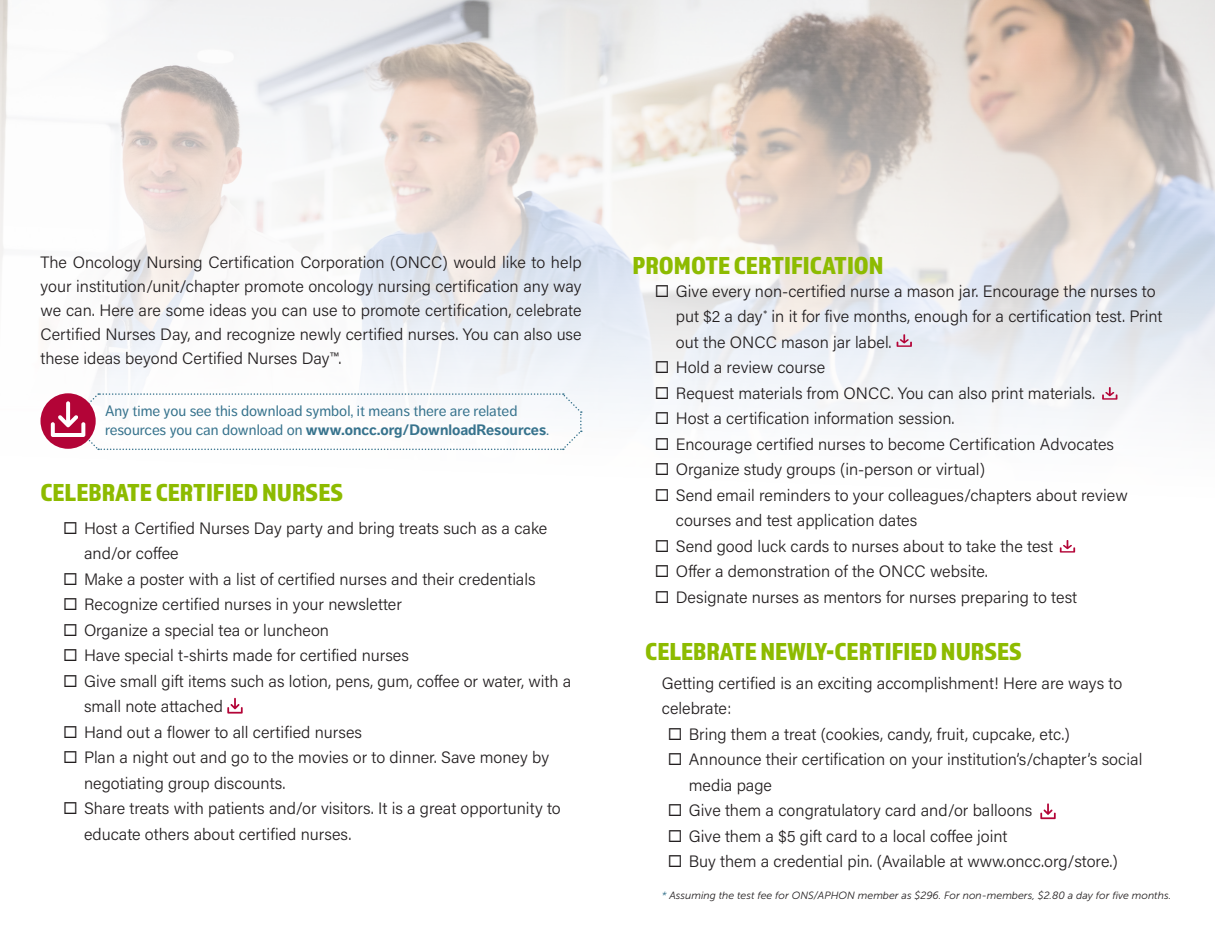
<style>
.page{position:relative;width:1215px;height:945px;background:#fff}
.page>*{position:absolute;margin:0;border:0;box-sizing:border-box;transform-origin:0 0}
.t1{font:25.5px "Almaq Refined";color:#8dbb00}
.Paragraph_Style_1{font:300 16.5px/25.5px "Acumin Pro";color:#231f20}
.t2{font:15px/19.5px "Dagny Pro";color:#37738d}
.t3{font:italic 10.5px "Museo Sans 300";color:#231f20}
.s1{font-weight:700}
.s2{color:#37738d}
</style>
<div class="page">
<img style="left:0;top:0;width:1215px;height:552px">
<div style="left:41px;top:393px;width:55px;height:56px;background:#b30437;border-radius:50%"></div>
<svg style="left:51px;top:393px;width:531px;height:57px"></svg>
<svg style="left:1102px;top:387px;width:15px;height:13px"></svg>
<svg style="left:1060px;top:540px;width:15px;height:13px"></svg>
<svg style="left:227px;top:698px;width:16px;height:16px"></svg>
<svg style="left:1040px;top:803px;width:16px;height:16px"></svg>
<svg style="left:897px;top:334px;width:15px;height:13px"></svg>
<svg style="left:64px;top:522px;width:12px;height:12px"></svg>
<svg style="left:656px;top:285px;width:12px;height:12px"></svg>
<svg style="left:656px;top:361px;width:12px;height:12px"></svg>
<svg style="left:656px;top:387px;width:12px;height:12px"></svg>
<svg style="left:656px;top:412px;width:12px;height:12px"></svg>
<svg style="left:656px;top:438px;width:12px;height:12px"></svg>
<svg style="left:656px;top:463px;width:12px;height:12px"></svg>
<svg style="left:656px;top:489px;width:12px;height:12px"></svg>
<svg style="left:656px;top:540px;width:12px;height:12px"></svg>
<p class="Paragraph_Style_1" style="left:40px;top:250px;width:543px;line-height:24px;text-align:justify">The Oncology Nursing Certification Corporation (ONCC) would like to help your institution/unit/chapter promote oncology nursing certification any way we can. Here are some ideas you can use to promote certification, celebrate Certified Nurses Day, and recognize newly certified nurses. You can also use these ideas beyond Certified Nurses Day™.</p>
<p class="t2" style="left:105px;top:401px;width:446px">Any time you see this download symbol, it means there are related resources you can download on <span class="s1">www.oncc.org/DownloadResources</span>.</p>
<p class="t1" style="left:40px;top:478px;width:304px">CELEBRATE CERTIFIED NURSES</p>
<p class="Paragraph_Style_1" style="left:84px;top:515px;width:465px">Host a Certified Nurses Day party and bring treats such as a cake and/or coffee</p>
<p class="Paragraph_Style_1" style="left:84px;top:566px;width:453px">Make a poster with a list of certified nurses and their credentials</p>
<p class="Paragraph_Style_1" style="left:84px;top:591px;width:319px">Recognize certified nurses in your newsletter</p>
<p class="Paragraph_Style_1" style="left:84px;top:617px;width:247px">Organize a special tea or luncheon</p>
<p class="Paragraph_Style_1" style="left:84px;top:642px;width:327px">Have special t-shirts made for certified nurses</p>
<p class="Paragraph_Style_1" style="left:84px;top:668px;width:489px">Give small gift items such as lotion, pens, gum, coffee or water, with a small note attached</p>
<p class="Paragraph_Style_1" style="left:84px;top:719px;width:280px">Hand out a flower to all certified nurses</p>
<p class="Paragraph_Style_1" style="left:84px;top:744px;width:467px">Plan a night out and go to the movies or to dinner. Save money by negotiating group discounts.</p>
<p class="Paragraph_Style_1" style="left:84px;top:795px;width:478px">Share treats with patients and/or visitors. It is a great opportunity to educate others about certified nurses.</p>
<p class="t1" style="left:632px;top:250px;width:253px">PROMOTE CERTIFICATION</p>
<p class="Paragraph_Style_1" style="left:676px;top:278px;width:488px">Give every non-certified nurse a mason jar. Encourage the nurses to put $2 a day<sup>*</sup> in it for five months, enough for a certification test. Print out the ONCC mason jar label.</p>
<p class="Paragraph_Style_1" style="left:676px;top:354px;width:151px">Hold a review course</p>
<p class="Paragraph_Style_1" style="left:676px;top:380px;width:421px">Request materials from ONCC. You can also print materials.</p>
<p class="Paragraph_Style_1" style="left:676px;top:405px;width:280px">Host a certification information session.</p>
<p class="Paragraph_Style_1" style="left:676px;top:431px;width:440px">Encourage certified nurses to become Certification Advocates</p>
<p class="Paragraph_Style_1" style="left:676px;top:456px;width:311px">Organize study groups (in-person or virtual)</p>
<p class="Paragraph_Style_1" style="left:676px;top:482px;width:453px">Send email reminders to your colleagues/chapters about review courses and test application dates</p>
<p class="Paragraph_Style_1" style="left:676px;top:533px;width:379px">Send good luck cards to nurses about to take the test</p>
<p class="Paragraph_Style_1" style="left:676px;top:558px;width:314px">Offer a demonstration of the ONCC website.</p>
<p class="Paragraph_Style_1" style="left:676px;top:584px;width:403px">Designate nurses as mentors for nurses preparing to test</p>
<p class="t1" style="left:645px;top:636px;width:378px">CELEBRATE NEWLY-CERTIFIED NURSES</p>
<p class="Paragraph_Style_1" style="left:662px;top:669px;width:462px">Getting certified is an exciting accomplishment! Here are ways to celebrate:</p>
<p class="Paragraph_Style_1" style="left:689px;top:720px;width:383px">Bring them a treat (cookies, candy, fruit, cupcake, etc.)</p>
<p class="Paragraph_Style_1" style="left:689px;top:746px;width:455px">Announce their certification on your institution’s/chapter’s social media page</p>
<p class="Paragraph_Style_1" style="left:689px;top:797px;width:345px">Give them a congratulatory card and/or balloons</p>
<p class="Paragraph_Style_1" style="left:689px;top:822px;width:320px">Give them a $5 gift card to a local coffee joint</p>
<p class="Paragraph_Style_1" style="left:689px;top:848px;width:431px">Buy them a credential pin. (Available at www.oncc.org/store.)</p>
<p class="t3" style="left:662px;top:890px;width:511px"><span class="s2">*</span> Assuming the test fee for ONS/APHON member as $296. For non-members, $2.80 a day for five months.</p>
</div>
